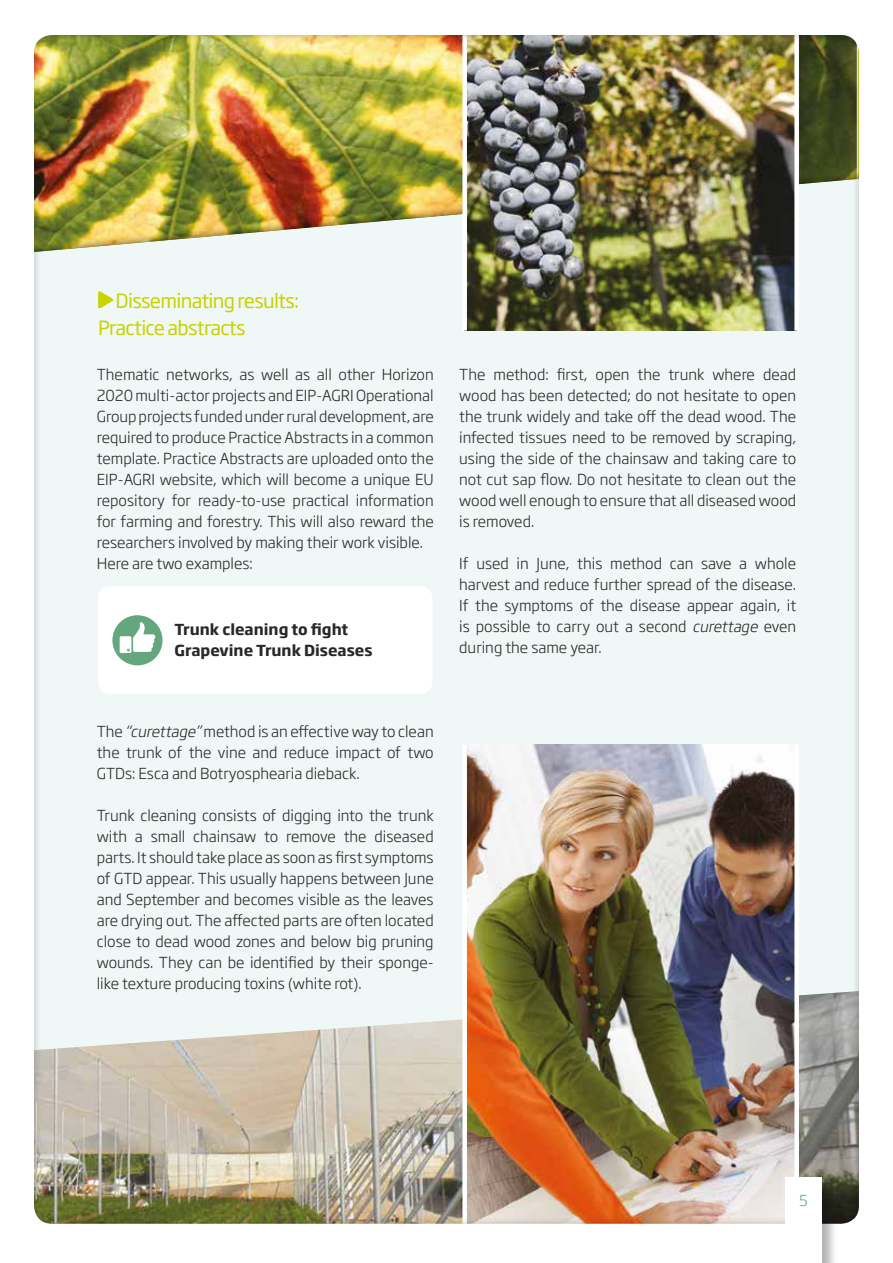
<style>
.page{position:relative;width:893px;height:1263px;background:#fff}
.page>*{position:absolute;margin:0;border:0;box-sizing:border-box;transform-origin:0 0}
.t1{font:19.5px/27px "Soho Gothic Std";letter-spacing:-.035em;color:#c8d300}
.t2{font:300 15px/21px "Soho Gothic Pro";color:#282827;text-align:justify}
.t3{font:700 15px/21px "Soho Gothic Pro";color:#282827}
.t4{font:300 15px "Soho Gothic Pro";color:#64a77e}
.s1{font-style:italic}
</style>
<div class="page">
<img style="left:34px;top:35px;width:825px;height:1189px">
<div style="left:785px;top:1179px;width:53px;height:84px;background:#000;opacity:.3"></div>
<div style="left:785px;top:1178px;width:37px;height:85px;background:#fff"></div>
<h1 class="t1" style="left:98px;top:288px;width:203px;text-indent:17px">Disseminating results:<br>Practice abstracts</h1>
<p class="t2" style="left:97px;top:363px;width:338px;text-align:left">Thematic networks, as well as all other Horizon 2020 multi-actor projects and EIP-AGRI Operational Group projects funded under rural development, are required to produce Practice Abstracts in a common template. Practice Abstracts are uploaded onto the EIP-AGRI website, which will become a unique EU repository for ready-to-use practical information for farming and forestry. This will also reward the researchers involved by making their work visible.<br>Here are two examples:</p>
<p class="t3" style="left:175px;top:618px;width:200px">Trunk cleaning to fight<br>Grapevine Trunk Diseases</p>
<p class="t2" style="left:459px;top:363px;width:338px">The method: first, open the trunk where dead wood has been detected; do not hesitate to open the trunk widely and take off the dead wood. The infected tissues need to be removed by scraping, using the side of the chainsaw and taking care to not cut sap flow. Do not hesitate to clean out the wood well enough to ensure that all diseased wood is removed.</p>
<p class="t2" style="left:459px;top:552px;width:338px">If used in June, this method can save a whole harvest and reduce further spread of the disease.<br>If the symptoms of the disease appear again, it is possible to carry out a second <span class="s1">curettage</span> even during the same year.</p>
<p class="t2" style="left:97px;top:720px;width:338px">The <span class="s1">“curettage”</span>method is an effective way to clean the trunk of the vine and reduce impact of two GTDs: Esca and Botryosphearia dieback.</p>
<p class="t2" style="left:97px;top:804px;width:338px">Trunk cleaning consists of digging into the trunk with a small chainsaw to remove the diseased parts. It should take place as soon as first symptoms of GTD appear. This usually happens between June and September and becomes visible as the leaves are drying out. The affected parts are often located close to dead wood zones and below big pruning wounds. They can be identified by their sponge&shy;like texture producing toxins (white rot).</p>
<p class="t4" style="left:799px;top:1188px;width:10px">5</p>
</div>
